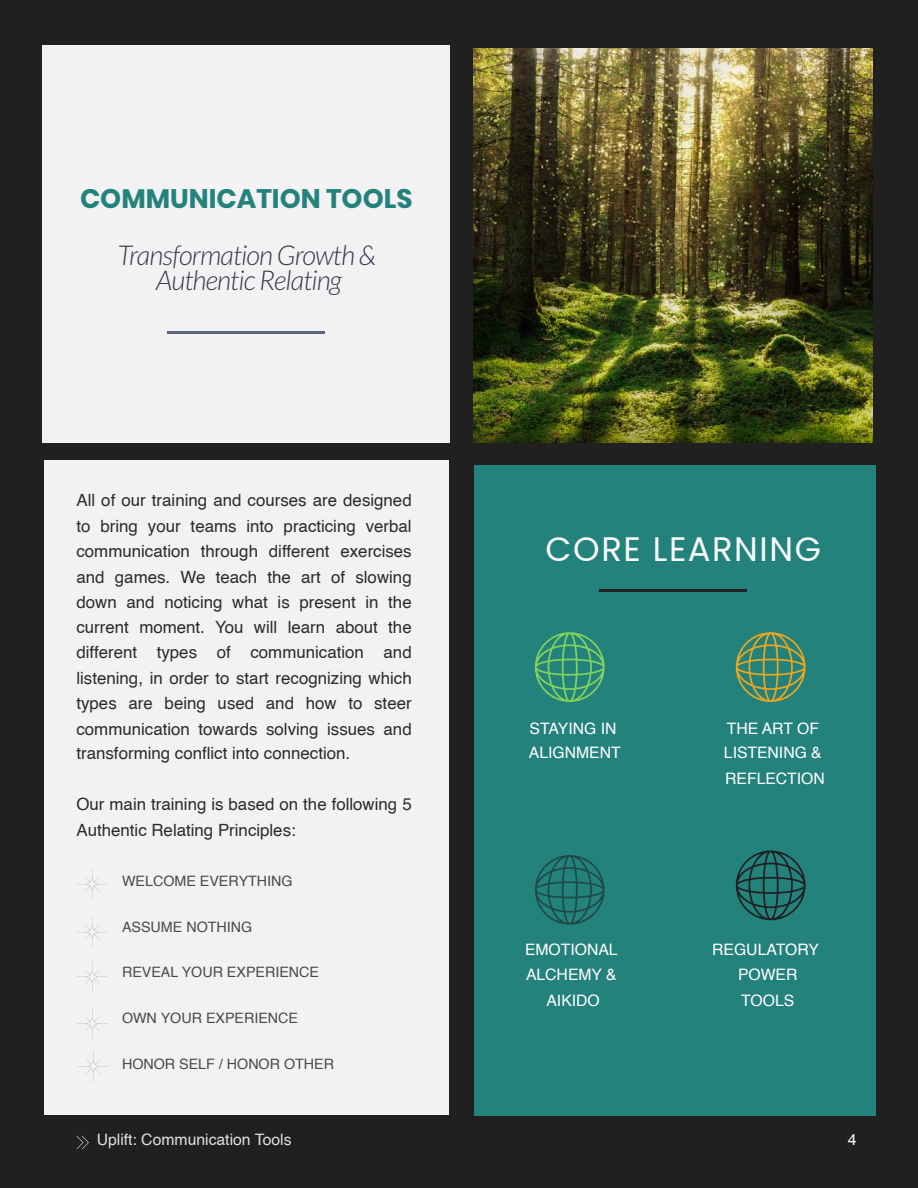
<style>
.page{position:relative;width:918px;height:1188px;background:#202020}
.page>*{position:absolute;margin:0;border:0;box-sizing:border-box;transform-origin:0 0}
.t1{font:33.75px "Poppins";letter-spacing:.045em;color:#fafafa}
.t2{font:italic 300 27.3px/24.8px "Lato";letter-spacing:-.03em;color:#3c364c;text-align:center}
.t3{font:700 26.7px "Poppins";color:#24827d}
.t4{font:16.8px/25.3px "Helvetica";color:#2b2b2b;text-align:justify}
.t5{font:15.75px/25.3px "Helvetica";color:#fff}
.t6{font:15.75px "Helvetica";color:#dfe0e5}
.t7{font:14.25px "Helvetica";color:#494a4a}
</style>
<div class="page">
<div style="left:44px;top:460px;width:405px;height:655px;background:#f2f2f2"></div>
<div style="left:43px;top:45px;width:407px;height:397px;background:#f2f2f2"></div>
<div style="left:474px;top:465px;width:401px;height:650px;background:#24827d"></div>
<hr style="left:167px;top:332px;width:83px;height:2px;background:#5d647b">
<hr style="left:250px;top:332px;width:75px;height:2px;background:#5d647b">
<hr style="left:599px;top:590px;width:83px;height:2px;background:#202020">
<hr style="left:682px;top:590px;width:65px;height:2px;background:#202020">
<svg style="left:76px;top:1136px;width:13px;height:13px"></svg>
<svg style="left:535px;top:632px;width:70px;height:70px"></svg>
<svg style="left:736px;top:632px;width:70px;height:70px"></svg>
<svg style="left:535px;top:855px;width:70px;height:70px"></svg>
<svg style="left:736px;top:850px;width:70px;height:70px"></svg>
<img style="left:474px;top:48px;width:398px;height:394px">
<svg style="left:76px;top:868px;width:32px;height:32px"></svg>
<svg style="left:76px;top:916px;width:32px;height:32px"></svg>
<svg style="left:78px;top:1051px;width:31px;height:31px"></svg>
<svg style="left:76px;top:1008px;width:32px;height:31px"></svg>
<svg style="left:76px;top:961px;width:32px;height:32px"></svg>
<h3 class="t3" style="left:80px;top:180px;width:334px">COMMUNICATION TOOLS</h3>
<h2 class="t2" style="left:118px;top:242px;width:260px">Transformation Growth &amp;<br>Authentic Relating</h2>
<p class="t4" style="left:76px;top:489px;width:337px">All of our training and courses are designed to bring your teams into practicing verbal communication through different exercises and games. We teach the art of slowing down and noticing what is present in the current moment. You will learn about the different types of communication and listening, in order to start recognizing which types are being used and how to steer communication towards solving issues and transforming confl ict into connection.</p>
<p class="t4" style="left:76px;top:793px;width:337px;line-height:25.8px">Our main training is based on the following 5<br>Authentic Relating Principles:</p>
<p class="t7" style="left:122px;top:875px;width:172px">WELCOME EVERYTHING</p>
<p class="t7" style="left:122px;top:921px;width:132px">ASSUME NOTHING</p>
<p class="t7" style="left:122px;top:966px;width:199px">REVEAL YOUR EXPERIENCE</p>
<p class="t7" style="left:122px;top:1012px;width:178px">OWN YOUR EXPERIENCE</p>
<p class="t7" style="left:122px;top:1058px;width:214px">HONOR SELF / HONOR OTHER</p>
<h1 class="t1" style="left:546px;top:534px;width:277px">CORE LEARNING</h1>
<p class="t5" style="left:529px;top:717px;width:93px;line-height:24.8px">STAYING IN<br>ALIGNMENT</p>
<p class="t5" style="left:724px;top:717px;width:102px">THE ART OF<br>LISTENING &amp;<br>REFLECTION</p>
<p class="t5" style="left:525px;top:938px;width:94px;text-align:center">EMOTIONAL<br>ALCHEMY &amp;<br>AIKIDO</p>
<p class="t5" style="left:712px;top:938px;width:108px;text-align:center">REGULATORY<br>POWER<br>TOOLS</p>
<p class="t6" style="left:97px;top:1133px;width:196px">Uplift: Communication Tools</p>
<p class="t5" style="left:848px;top:1128px;width:10px">4</p>
</div>
